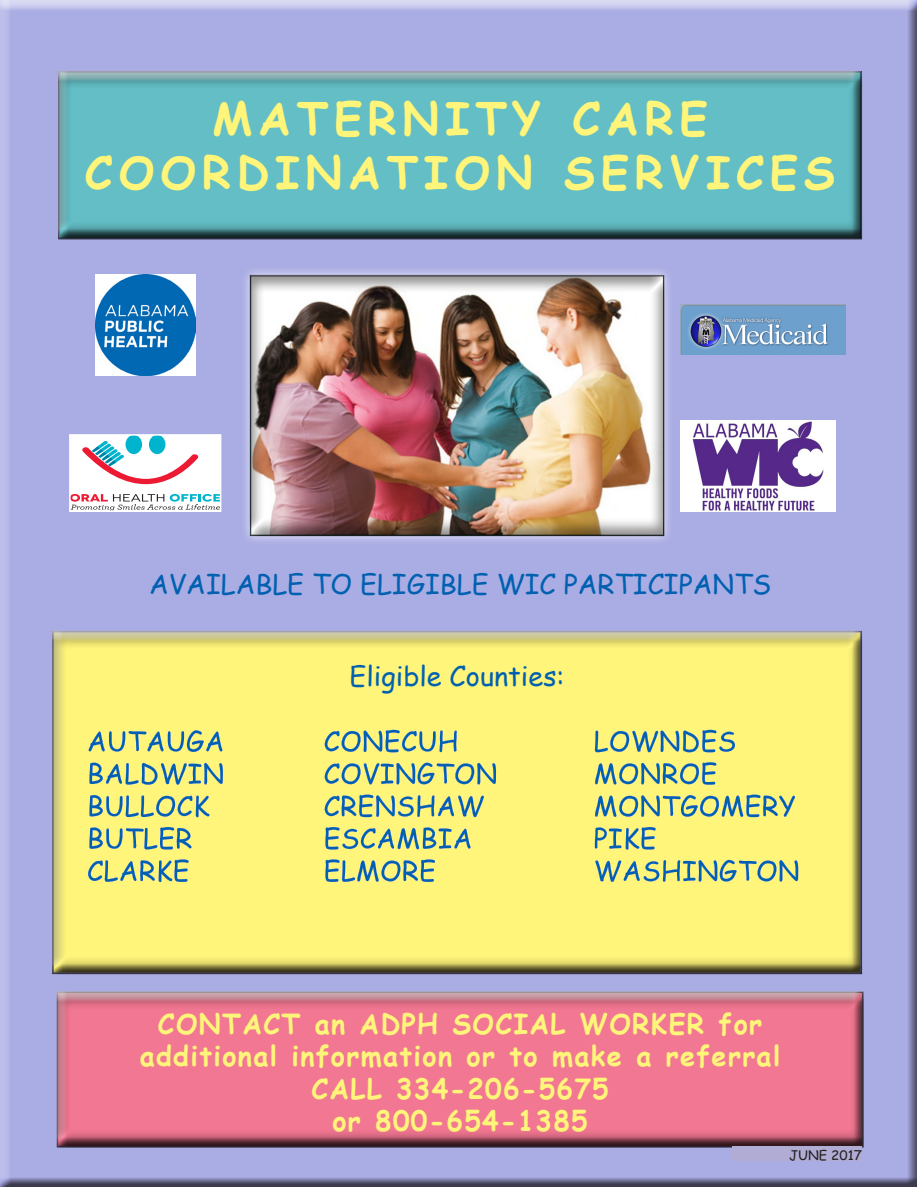
<style>
.page{position:relative;width:918px;height:1188px;background:#fff}
.page>*{position:absolute;margin:0;border:0;box-sizing:border-box;transform-origin:0 0}
.t1{font:700 45px/54px "Comic Sans MS";letter-spacing:.13em;color:#fff57a;text-align:center}
.t2{font:700 27.75px/32.4px "Comic Sans MS";letter-spacing:.05em;color:#fff57a;text-align:center}
.t3{font:27px "Comic Sans MS";color:#0161b0}
.t4{font:13.05px "Comic Sans MS";color:#231f20}
</style>
<div class="page">
<div style="left:0;top:1px;width:918px;height:1187px;background:#231f20;opacity:.75"></div>
<div style="left:56px;top:70px;width:817px;height:171px;background:#231f20;opacity:.75"></div>
<div style="left:240px;top:265px;width:434px;height:281px;background:#fff;opacity:.75"></div>
<div style="left:248px;top:275px;width:417px;height:264px;background:#231f20;opacity:.5"></div>
<div style="left:55px;top:988px;width:810px;height:155px;background:#fff;opacity:.75"></div>
<div style="left:55px;top:992px;width:810px;height:156px;background:#231f20;opacity:.75"></div>
<div style="left:49px;top:623px;width:815px;height:348px;background:#aaace4"></div>
<div style="left:49px;top:631px;width:815px;height:343px;background:#231f20;opacity:.75"></div>
<div style="left:139px;top:545px;width:642px;height:78px;background:#aaace4"></div>
<img style="left:681px;top:305px;width:165px;height:50px">
<div style="left:70px;top:435px;width:151px;height:76px;background:#fff"></div>
<div style="left:149px;top:435px;width:16px;height:19px;background:#00b4cd;border-radius:50%"></div>
<div style="left:126px;top:435px;width:16px;height:19px;background:#00b4cd;border-radius:50%"></div>
<svg style="left:72px;top:494px;width:146px;height:15px"></svg>
<svg style="left:82px;top:441px;width:117px;height:43px"></svg>
<div style="left:69px;top:434px;width:152px;height:78px;border:2px solid #fff"></div>
<img style="left:95px;top:275px;width:100px;height:100px">
<img style="left:681px;top:420px;width:155px;height:92px">
<div style="left:732px;top:1146px;width:130px;height:15px;background:#b1acd4"></div>
<h1 class="t1" style="left:85px;top:90px;width:752px">MATERNITY CARE<br>COORDINATION SERVICES</h1>
<p class="t3" style="left:149px;top:565px;width:624px">AVAILABLE TO ELIGIBLE WIC PARTICIPANTS</p>
<p class="t3" style="left:350px;top:656px;width:216px">Eligible Counties:</p>
<p class="t2" style="left:140px;top:1007px;width:642px">CONTACT an ADPH SOCIAL WORKER for additional information or to make a referral<br>CALL 334-206-5675<br>or 800-654-1385</p>
<p class="t4" style="left:789px;top:1145px;width:74px">JUNE 2017</p>
</div>
